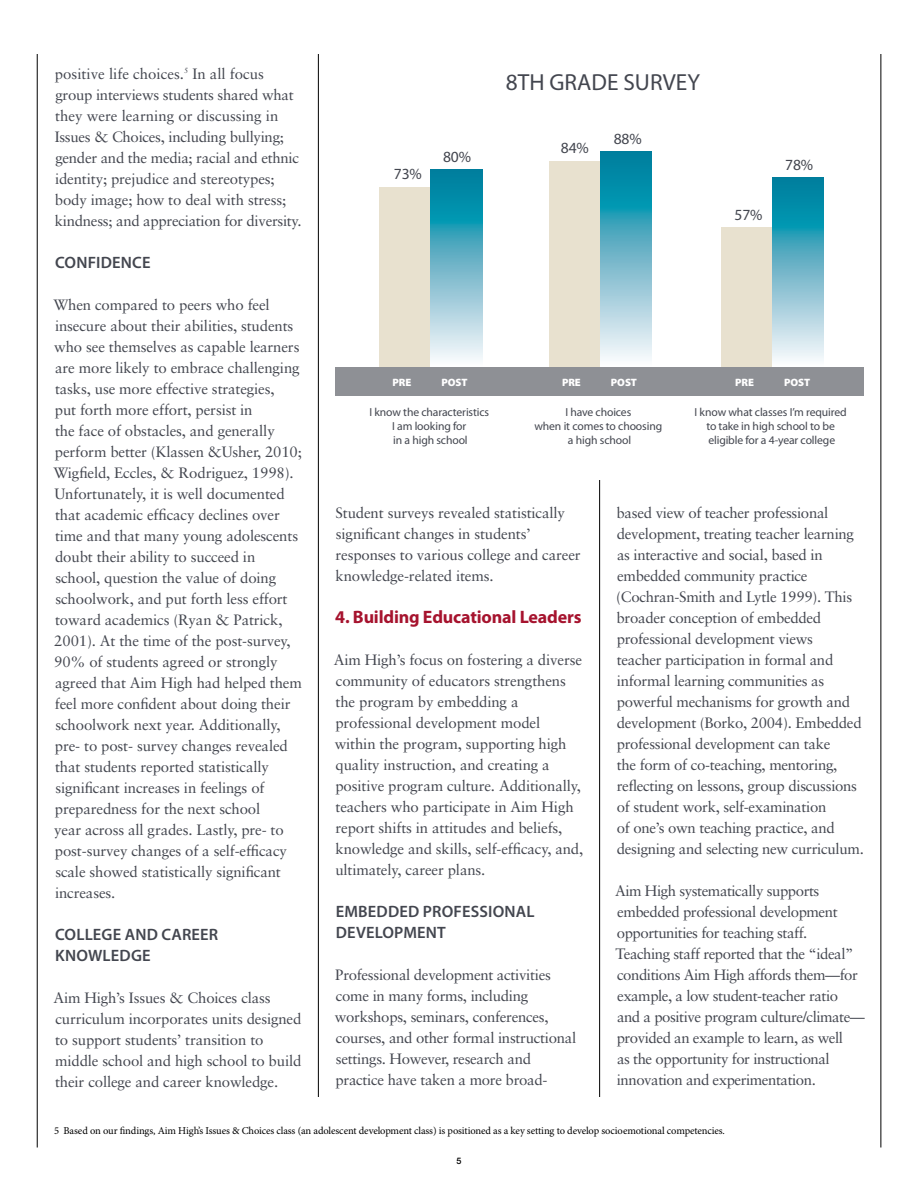
<style>
.page{position:relative;width:918px;height:1188px;background:#fff}
.page>*{position:absolute;margin:0;border:0;box-sizing:border-box;transform-origin:0 0}
.t1{font:23.25px "Myriad Pro";color:#43464f}
.t2{font:700 18px "Myriad Pro";letter-spacing:-.01em;color:#a6132e}
.t3{font:600 16.5px/21px "Myriad Pro";letter-spacing:.01em;color:#43464f}
.t4{font:15.6px "Myriad Pro";letter-spacing:-.01em;color:#43464f}
.t5{font:15px/21px "Sabon";letter-spacing:-.01em;color:#43464f}
.t6{font:15px/21px "Sabon";letter-spacing:-.03em;color:#43464f}
.t7{font:11.7px/13.6px "Myriad Pro";letter-spacing:-.01em;color:#43464f;text-align:center}
.t8{font:900 10.65px "Myriad Pro";letter-spacing:-.01em;color:#fff}
.t9{font:10.5px "Minion Pro";letter-spacing:-.01em;color:#000}
.t10{font:500 9px "Helvetica Neue";color:#000}
</style>
<div class="page">
<hr style="left:318px;top:54px;width:1px;height:1094px;background:#000">
<hr style="left:881px;top:54px;width:1px;height:1094px;background:#000">
<hr style="left:599px;top:54px;width:1px;height:1094px;background:#000">
<hr style="left:37px;top:54px;width:1px;height:1094px;background:#000">
<div style="left:325px;top:48px;width:550px;height:432px;background:#fff"></div>
<div style="left:379px;top:187px;width:52px;height:180px;background:#e8e1cf"></div>
<svg style="left:431px;top:170px;width:51px;height:190px;background:#69b6c9"></svg>
<div style="left:549px;top:161px;width:51px;height:206px;background:#e8e1cf"></div>
<svg style="left:600px;top:151px;width:52px;height:208px;background:#69b6c9"></svg>
<div style="left:721px;top:227px;width:51px;height:140px;background:#e8e1cf"></div>
<svg style="left:772px;top:177px;width:52px;height:183px;background:#69b6c9"></svg>
<div style="left:336px;top:367px;width:528px;height:29px;background:#8e9095"></div>
<div style="left:54px;top:1097px;width:815px;height:51px;background:#fff"></div>
<p class="t5" style="left:55px;top:63px;width:248px">positive life choices.<sup>5</sup> In all focus group interviews students shared what they were learning or discussing in Issues &amp; Choices, including bullying; gender and the media; racial and ethnic identity; prejudice and stereotypes; body image; how to deal with stress; kindness; and appreciation for diversity.</p>
<p class="t3" style="left:55px;top:252px;width:97px">CONFIDENCE</p>
<p class="t5" style="left:53px;top:294px;width:250px">When compared to peers who feel insecure about their abilities, students who see themselves as capable learners are more likely to embrace challenging tasks, use more effective strategies,<br>put forth more effort, persist in<br>the face of obstacles, and generally perform better (Klassen &amp;Usher, 2010; Wigfield, Eccles, &amp; Rodriguez, 1998).<br>Unfortunately, it is well documented that academic efficacy declines over time and that many young adolescents doubt their ability to succeed in school, question the value of doing schoolwork, and put forth less effort toward academics (Ryan &amp; Patrick, 2001). At the time of the post-survey, 90% of students agreed or strongly agreed that Aim High had helped them feel more confident about doing their schoolwork next year. Additionally, pre- to post- survey changes revealed that students reported statistically significant increases in feelings of preparedness for the next school<br>year across all grades. Lastly, pre- to post-survey changes of a self-efficacy scale showed statistically significant increases.</p>
<p class="t3" style="left:55px;top:924px;width:165px">COLLEGE AND CAREER<br>KNOWLEDGE</p>
<p class="t5" style="left:53px;top:987px;width:250px">Aim High’s Issues &amp; Choices class curriculum incorporates units designed to support students’ transition to middle school and high school to build their college and career knowledge.</p>
<p class="t4" style="left:394px;top:165px;width:29px">73%</p>
<p class="t4" style="left:443px;top:148px;width:29px">80%</p>
<h1 class="t1" style="left:506px;top:70px;width:196px">8TH GRADE SURVEY</h1>
<p class="t4" style="left:561px;top:139px;width:29px">84%</p>
<p class="t4" style="left:614px;top:130px;width:29px">88%</p>
<p class="t4" style="left:735px;top:206px;width:29px">57%</p>
<p class="t4" style="left:785px;top:156px;width:29px">78%</p>
<p class="t8" style="left:393px;top:375px;width:20px">PRE</p>
<p class="t8" style="left:442px;top:375px;width:28px">POST</p>
<p class="t8" style="left:562px;top:375px;width:20px">PRE</p>
<p class="t8" style="left:611px;top:375px;width:28px">POST</p>
<p class="t8" style="left:735px;top:375px;width:20px">PRE</p>
<p class="t8" style="left:784px;top:375px;width:28px">POST</p>
<p class="t7" style="left:369px;top:406px;width:121px">I know the characteristics<br>I am looking for<br>in a high school</p>
<p class="t7" style="left:534px;top:406px;width:129px">I have choices<br>when it comes to choosing a high school</p>
<p class="t7" style="left:695px;top:406px;width:154px">I know what classes I’m required to take in high school to be eligible for a 4-year college</p>
<p class="t5" style="left:335px;top:502px;width:247px">Student surveys revealed statistically significant changes in students’ responses to various college and career knowledge-related items.</p>
<p class="t2" style="left:335px;top:607px;width:248px">4. Building Educational Leaders</p>
<p class="t5" style="left:334px;top:649px;width:251px">Aim High’s focus on fostering a diverse community of educators strengthens the program by embedding a professional development model within the program, supporting high quality instruction, and creating a positive program culture. Additionally, teachers who participate in Aim High report shifts in attitudes and beliefs, knowledge and skills, self-efficacy, and, ultimately, career plans.</p>
<p class="t3" style="left:336px;top:901px;width:200px">EMBEDDED PROFESSIONAL<br>DEVELOPMENT</p>
<p class="t5" style="left:335px;top:964px;width:243px">Professional development activities come in many forms, including workshops, seminars, conferences, courses, and other formal instructional settings. However, research and practice have taken a more broad-</p>
<p class="t5" style="left:616px;top:502px;width:249px">based view of teacher professional development, treating teacher learning as interactive and social, based in embedded community practice (Cochran-Smith and Lytle 1999). This broader conception of embedded professional development views<br>teacher participation in formal and informal learning communities as powerful mechanisms for growth and development (Borko, 2004). Embedded professional development can take<br>the form of co-teaching, mentoring, reflecting on lessons, group discussions of student work, self-examination<br>of one’s own teaching practice, and designing and selecting new curriculum.</p>
<p class="t6" style="left:615px;top:880px;width:251px">Aim High systematically supports embedded professional development opportunities for teaching staff.<br>Teaching staff reported that the “ideal” conditions Aim High affords them—for example, a low student-teacher ratio<br>and a positive program culture/climate— provided an example to learn, as well<br>as the opportunity for instructional innovation and experimentation.</p>
<p class="t9" style="left:54px;top:1124px;width:673px">5 Based on our findings, Aim High’s Issues &amp; Choices class (an adolescent development class) is positioned as a key setting to develop socioemotional competencies.</p>
<p class="t10" style="left:456px;top:1155px;width:7px">5</p>
</div>
